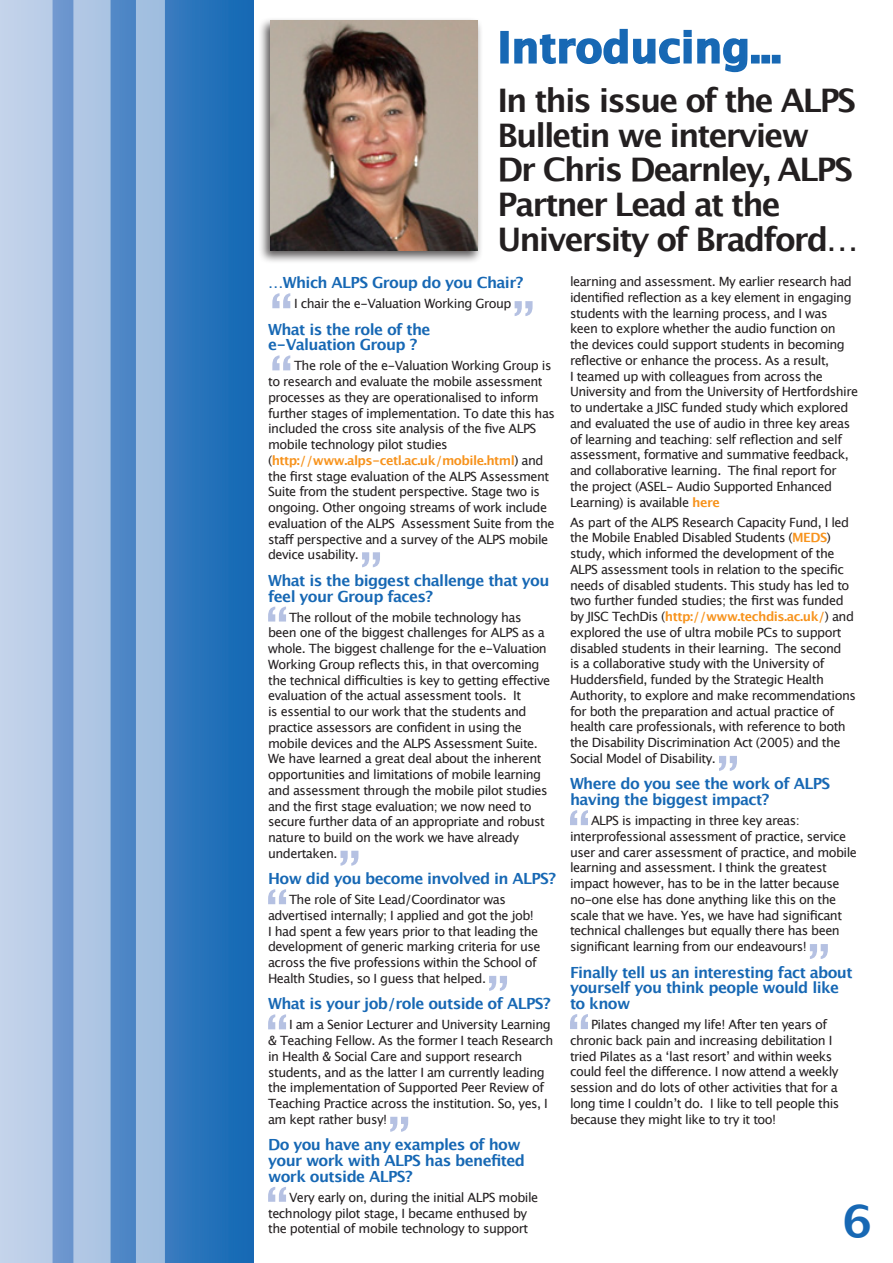
<style>
.page{position:relative;width:893px;height:1263px;background:#fff}
.page>*{position:absolute;margin:0;border:0;box-sizing:border-box;transform-origin:0 0}
.t1{font:700 45.9px "Lucida Grande";color:#1768b4}
.t2{font:700 42.3px "Lucida Grande";color:#1768b4}
.t3{font:700 32.4px/34.7px "Lucida Grande";letter-spacing:-.06em;color:#231f20}
.t4{font:700 15.3px/15.8px "Lucida Grande";letter-spacing:-.04em;color:#1768b4}
.t5{font:12.75px/15.8px "Lucida Grande";letter-spacing:-.04em;color:#231f20}
.s1{font-weight:700;color:#f7931d}
</style>
<div class="page">
<svg style="left:53px;top:0;width:201px;height:1263px;background:#377bbe"></svg>
<div style="left:0;top:0;width:53px;height:1263px;background:#bed0e9"></div>
<div style="left:136px;top:0;width:29px;height:1263px;background:#a1bee0"></div>
<div style="left:73px;top:0;width:38px;height:1263px;background:#aec6e4"></div>
<div style="left:258px;top:17px;width:225px;height:247px;background:#231f20;opacity:.75"></div>
<img style="left:270px;top:20px;width:208px;height:230px">
<div style="left:500px;top:31px;width:9px;height:33px;border:2px solid #1768b4"></div>
<svg style="left:514px;top:28px;width:234px;height:45px"></svg>
<div style="left:751px;top:55px;width:9px;height:9px;border:2px solid #1768b4"></div>
<div style="left:761px;top:55px;width:9px;height:9px;border:2px solid #1768b4"></div>
<div style="left:772px;top:55px;width:8px;height:9px;border:2px solid #1768b4"></div>
<svg style="left:272px;top:293px;width:18px;height:15px"></svg>
<svg style="left:515px;top:301px;width:18px;height:15px"></svg>
<svg style="left:272px;top:355px;width:18px;height:15px"></svg>
<svg style="left:362px;top:552px;width:18px;height:15px"></svg>
<svg style="left:268px;top:606px;width:18px;height:15px"></svg>
<svg style="left:340px;top:851px;width:18px;height:15px"></svg>
<svg style="left:268px;top:889px;width:18px;height:15px"></svg>
<svg style="left:489px;top:976px;width:18px;height:15px"></svg>
<svg style="left:268px;top:1014px;width:18px;height:15px"></svg>
<svg style="left:390px;top:1117px;width:18px;height:15px"></svg>
<svg style="left:268px;top:1187px;width:18px;height:15px"></svg>
<svg style="left:719px;top:756px;width:18px;height:15px"></svg>
<svg style="left:570px;top:810px;width:18px;height:15px"></svg>
<svg style="left:810px;top:944px;width:18px;height:15px"></svg>
<svg style="left:570px;top:1014px;width:18px;height:15px"></svg>
<h2 class="t2" style="left:497px;top:13px;width:285px">Introducing...</h2>
<h3 class="t3" style="left:497px;top:83px;width:363px">In this issue of the ALPS<br>Bulletin we interview<br>Dr Chris Dearnley, ALPS<br>Partner Lead at the<br>University of Bradford…</h3>
<p class="t4" style="left:268px;top:275px;width:257px">…Which ALPS Group do you Chair?</p>
<p class="t5" style="left:294px;top:296px;width:219px">I chair the e-Valuation Working Group</p>
<p class="t4" style="left:268px;top:321px;width:164px">What is the role of the e-Valuation Group ?</p>
<p class="t5" style="left:268px;top:358px;width:288px;text-indent:26px">The role of the e-Valuation Working Group is to research and evaluate the mobile assessment processes as they are operationalised to inform further stages of implementation. To date this has included the cross site analysis of the five ALPS mobile technology pilot studies (<span class="s1">http://www.alps-cetl.ac.uk/mobile.html</span>) and the first stage evaluation of the ALPS Assessment Suite from the student perspective. Stage two is ongoing. Other ongoing streams of work include evaluation of the ALPS Assessment Suite from the staff perspective and a survey of the ALPS mobile device usability.</p>
<p class="t4" style="left:268px;top:572px;width:283px">What is the biggest challenge that you feel your Group faces?</p>
<p class="t5" style="left:268px;top:609px;width:284px;text-indent:21px">The rollout of the mobile technology has been one of the biggest challenges for ALPS as a whole. The biggest challenge for the e-Valuation Working Group reflects this, in that overcoming the technical difficulties is key to getting effective evaluation of the actual assessment tools. It<br>is essential to our work that the students and practice assessors are confident in using the mobile devices and the ALPS Assessment Suite.<br>We have learned a great deal about the inherent opportunities and limitations of mobile learning and assessment through the mobile pilot studies and the first stage evaluation; we now need to secure further data of an appropriate and robust nature to build on the work we have already undertaken.</p>
<p class="t4" style="left:268px;top:871px;width:289px">How did you become involved in ALPS?</p>
<p class="t5" style="left:268px;top:892px;width:274px;text-indent:21px">The role of Site Lead/Coordinator was advertised internally; I applied and got the job!<br>I had spent a few years prior to that leading the development of generic marking criteria for use across the five professions within the School of Health Studies, so I guess that helped.</p>
<p class="t4" style="left:268px;top:996px;width:284px">What is your job/role outside of ALPS?</p>
<p class="t5" style="left:268px;top:1017px;width:287px;text-indent:21px">I am a Senior Lecturer and University Learning &amp; Teaching Fellow. As the former I teach Research in Health &amp; Social Care and support research students, and as the latter I am currently leading the implementation of Supported Peer Review of Teaching Practice across the institution. So, yes, I am kept rather busy!</p>
<p class="t4" style="left:268px;top:1137px;width:259px">Do you have any examples of how your work with ALPS has benefited work outside ALPS?</p>
<p class="t5" style="left:268px;top:1189px;width:272px;text-indent:21px">Very early on, during the initial ALPS mobile technology pilot stage, I became enthused by the potential of mobile technology to support</p>
<p class="t5" style="left:570px;top:274px;width:290px">learning and assessment. My earlier research had identified reflection as a key element in engaging students with the learning process, and I was keen to explore whether the audio function on<br>the devices could support students in becoming reflective or enhance the process. As a result,<br>I teamed up with colleagues from across the University and from the University of Hertfordshire to undertake a JISC funded study which explored and evaluated the use of audio in three key areas of learning and teaching: self reflection and self assessment, formative and summative feedback, and collaborative learning. The final report for the project (ASEL- Audio Supported Enhanced Learning) is available <span class="s1">here</span></p>
<p class="t5" style="left:570px;top:514px;width:287px">As part of the ALPS Research Capacity Fund, I led the Mobile Enabled Disabled Students (<span class="s1">MEDS</span>) study, which informed the development of the ALPS assessment tools in relation to the specific needs of disabled students. This study has led to two further funded studies; the first was funded by JISC TechDis (<span class="s1">http://www.techdis.ac.uk/</span>) and explored the use of ultra mobile PCs to support disabled students in their learning. The second<br>is a collaborative study with the University of Huddersfield, funded by the Strategic Health Authority, to explore and make recommendations for both the preparation and actual practice of health care professionals, with reference to both the Disability Discrimination Act (2005) and the Social Model of Disability.</p>
<p class="t4" style="left:570px;top:776px;width:262px">Where do you see the work of ALPS having the biggest impact?</p>
<p class="t5" style="left:570px;top:813px;width:289px;text-indent:21px">ALPS is impacting in three key areas: interprofessional assessment of practice, service user and carer assessment of practice, and mobile learning and assessment. I think the greatest impact however, has to be in the latter because no-one else has done anything like this on the scale that we have. Yes, we have had significant technical challenges but equally there has been significant learning from our endeavours!</p>
<p class="t4" style="left:570px;top:964px;width:284px">Finally tell us an interesting fact about yourself you think people would like to know</p>
<p class="t5" style="left:570px;top:1017px;width:271px;text-indent:21px">Pilates changed my life! After ten years of chronic back pain and increasing debilitation I tried Pilates as a ‘last resort’ and within weeks could feel the difference. I now attend a weekly session and do lots of other activities that for a long time I couldn’t do. I like to tell people this because they might like to try it too!</p>
<h1 class="t1" style="left:842px;top:1184px;width:32px">6</h1>
</div>
